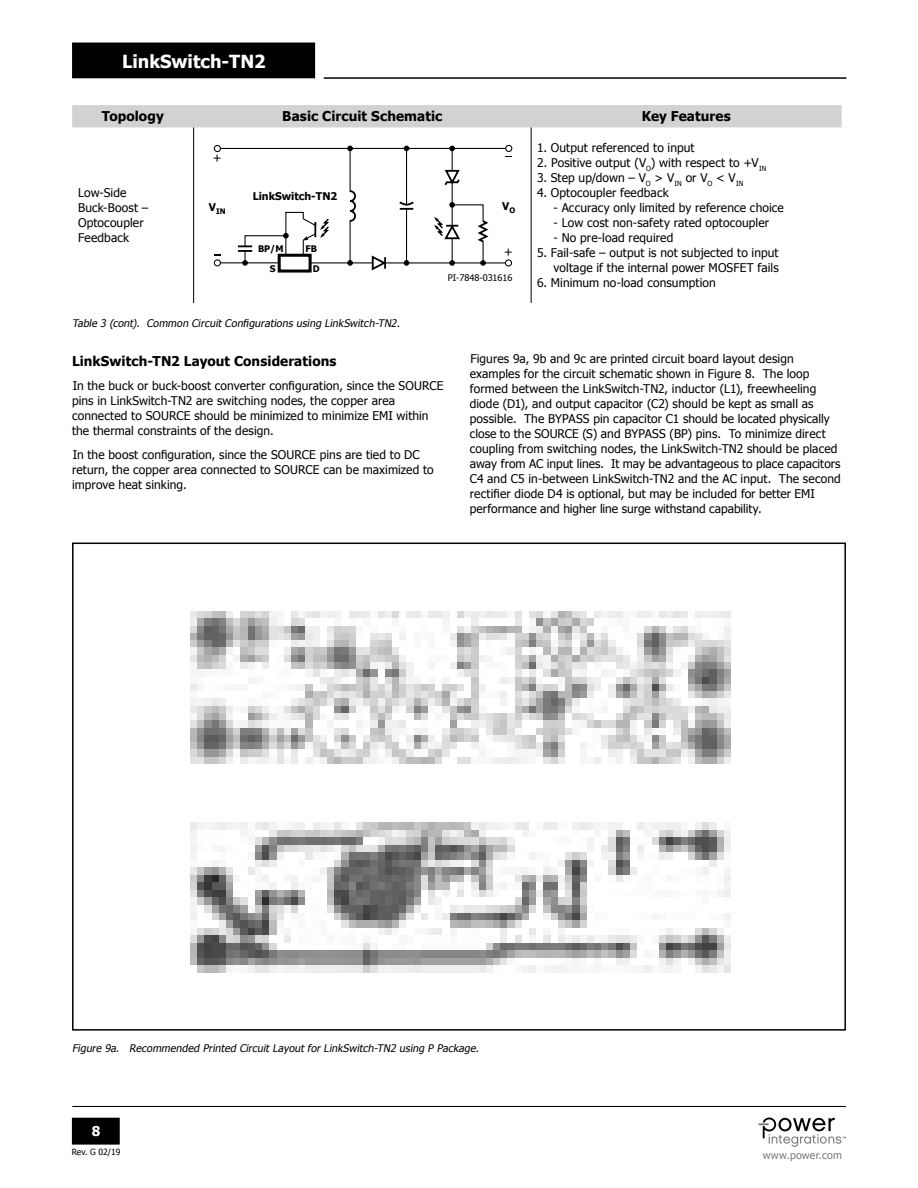
<style>
.page{position:relative;width:918px;height:1188px;background:#fff}
.page>*{position:absolute;margin:0;border:0;box-sizing:border-box;transform-origin:0 0}
.t1{font:700 18px "Tahoma";color:#fff}
.t2{font:700 13.5px "Tahoma";letter-spacing:.005em;color:#000}
.t3{font:700 13.5px "Tahoma";color:#fff}
.t4{font:12.15px "Tahoma";color:#000}
.t5{font:12px/15px "Tahoma";letter-spacing:.01em;color:#000}
.t6{font:700 10.65px "Tahoma";color:#000}
.t7{font:italic 10.5px "Tahoma";letter-spacing:.015em;color:#000}
.t8{font:10.5px "Tahoma";letter-spacing:.03em;color:#797979}
.t9{font:9.15px "Tahoma";color:#000}
.t10{font:700 9.15px "Tahoma";color:#000}
.t11{font:8.55px "Tahoma";color:#000}
.t12{font:700 7.65px "Tahoma";color:#000}
</style>
<div class="page">
<hr style="left:72px;top:1106px;width:774px;height:1px;background:#000">
<hr style="left:324px;top:77px;width:523px;height:2px;background:#000">
<div style="left:73px;top:1118px;width:46px;height:26px;background:#000"></div>
<div style="left:72px;top:1118px;width:48px;height:27px;border:1px solid #000"></div>
<div style="left:73px;top:43px;width:241px;height:35px;background:#000"></div>
<svg style="left:758px;top:1118px;width:88px;height:29px"></svg>
<div style="left:72px;top:105px;width:770px;height:22px;background:#d2d2d2"></div>
<hr style="left:193px;top:127px;width:1px;height:176px;background:#000">
<hr style="left:531px;top:127px;width:1px;height:176px;background:#000">
<hr style="left:220px;top:148px;width:286px;height:1px;background:#000">
<svg style="left:347px;top:260px;width:6px;height:6px"></svg>
<svg style="left:404px;top:260px;width:5px;height:6px"></svg>
<svg style="left:404px;top:146px;width:5px;height:5px"></svg>
<svg style="left:347px;top:146px;width:6px;height:5px"></svg>
<div style="left:214px;top:145px;width:7px;height:7px;border:1px solid #000;border-radius:50%"></div>
<div style="left:214px;top:259px;width:7px;height:7px;border:1px solid #000;border-radius:50%"></div>
<div style="left:278px;top:254px;width:34px;height:19px;border:3px solid #000"></div>
<hr style="left:220px;top:262px;width:59px;height:1px;background:#000">
<svg style="left:349px;top:189px;width:7px;height:34px"></svg>
<hr style="left:350px;top:148px;width:1px;height:44px;background:#000">
<hr style="left:350px;top:220px;width:1px;height:43px;background:#000">
<svg style="left:370px;top:255px;width:18px;height:16px"></svg>
<hr style="left:310px;top:262px;width:63px;height:1px;background:#000">
<hr style="left:385px;top:262px;width:120px;height:1px;background:#000">
<svg style="left:434px;top:146px;width:57px;height:120px"></svg>
<svg style="left:399px;top:200px;width:15px;height:10px"></svg>
<hr style="left:406px;top:209px;width:1px;height:54px;background:#000">
<hr style="left:406px;top:148px;width:1px;height:57px;background:#000">
<svg style="left:238px;top:211px;width:93px;height:55px"></svg>
<div style="left:505px;top:145px;width:7px;height:7px;border:1px solid #000;border-radius:50%"></div>
<div style="left:505px;top:259px;width:7px;height:8px;border:1px solid #000;border-radius:50%"></div>
<img style="left:191px;top:612px;width:540px;height:151px">
<img style="left:191px;top:822px;width:540px;height:151px">
<h1 class="t1" style="left:122px;top:51px;width:145px">LinkSwitch-TN2</h1>
<p class="t2" style="left:102px;top:111px;width:63px">Topology</p>
<p class="t2" style="left:282px;top:111px;width:162px">Basic Circuit Schematic</p>
<p class="t2" style="left:642px;top:111px;width:90px">Key Features</p>
<p class="t5" style="left:78px;top:186px;width:72px">Low-Side<br>Buck-Boost –<br>Optocoupler<br>Feedback</p>
<p class="t4" style="left:213px;top:151px;width:10px">+</p>
<p class="t6" style="left:253px;top:192px;width:86px">LinkSwitch-TN2</p>
<p class="t12" style="left:209px;top:208px;width:18px"><sup>V</sup>IN</p>
<p class="t6" style="left:502px;top:202px;width:14px">V<sub>O</sub></p>
<p class="t10" style="left:258px;top:245px;width:27px">BP/M</p>
<p class="t10" style="left:305px;top:245px;width:13px">FB</p>
<p class="t10" style="left:313px;top:265px;width:8px">D</p>
<p class="t10" style="left:270px;top:265px;width:7px">S</p>
<p class="t9" style="left:448px;top:273px;width:66px">PI-7848-031616</p>
<p class="t7" style="left:72px;top:316px;width:332px">Table 3 (cont). Common Circuit Con昀椀gurations using LinkSwitch-TN2.</p>
<p class="t5" style="left:537px;top:141px;width:159px">1. Output referenced to input</p>
<p class="t5" style="left:537px;top:156px;width:231px">2. Positive output (V<sub>O</sub>) with respect to +V<sub>IN</sub></p>
<p class="t5" style="left:537px;top:171px;width:208px">3. Step up/down – V<sub>O</sub> &gt; V<sub>IN</sub> or V<sub>O</sub> &lt; V<sub>IN</sub></p>
<p class="t5" style="left:537px;top:186px;width:133px">4. Optocoupler feedback</p>
<p class="t5" style="left:554px;top:201px;width:232px">- Accuracy only limited by reference choice</p>
<p class="t5" style="left:554px;top:216px;width:217px">- Low cost non-safety rated optocoupler</p>
<p class="t5" style="left:554px;top:231px;width:121px">- No pre-load required</p>
<p class="t5" style="left:537px;top:246px;width:243px;text-align:right">5. Fail-safe – output is not subjected to input voltage if the internal power MOSFET fails</p>
<p class="t5" style="left:537px;top:276px;width:180px">6. Minimum no-load consumption</p>
<p class="t2" style="left:72px;top:356px;width:266px">LinkSwitch-TN2 Layout Considerations</p>
<p class="t5" style="left:72px;top:378px;width:373px">In the buck or buck-boost converter con昀椀guration, since the SOURCE pins in LinkSwitch-TN2 are switching nodes, the copper area connected to SOURCE should be minimized to minimize EMI within the thermal constraints of the design.</p>
<p class="t5" style="left:72px;top:447px;width:363px">In the boost con昀椀guration, since the SOURCE pins are tied to DC return, the copper area connected to SOURCE can be maximized to improve heat sinking.</p>
<p class="t5" style="left:470px;top:353px;width:372px">Figures 9a, 9b and 9c are printed circuit board layout design examples for the circuit schematic shown in Figure 8. The loop formed between the LinkSwitch-TN2, inductor (L1), freewheeling diode (D1), and output capacitor (C2) should be kept as small as possible. The BYPASS pin capacitor C1 should be located physically close to the SOURCE (S) and BYPASS (BP) pins. To minimize direct coupling from switching nodes, the LinkSwitch-TN2 should be placed away from AC input lines. It may be advantageous to place capacitors C4 and C5 in-between LinkSwitch-TN2 and the AC input. The second recti昀椀er diode D4 is optional, but may be included for better EMI performance and higher line surge withstand capability.</p>
<p class="t7" style="left:72px;top:1044px;width:410px">Figure 9a. Recommended Printed Circuit Layout for LinkSwitch-TN2 using P Package.</p>
<p class="t3" style="left:92px;top:1125px;width:10px">8</p>
<p class="t11" style="left:72px;top:1149px;width:50px">Rev. G 02/19</p>
<p class="t8" style="left:763px;top:1151px;width:81px">www.power.com</p>
</div>
